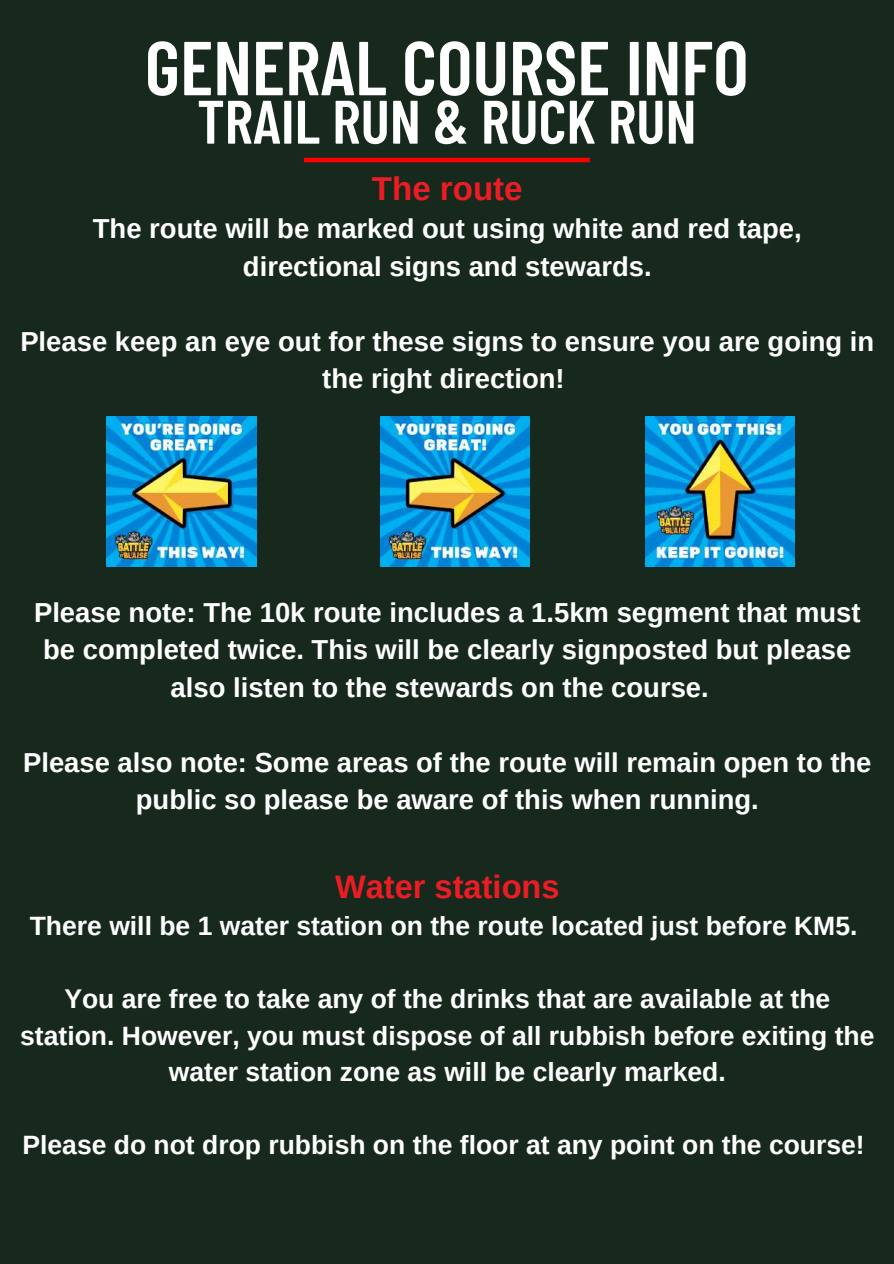
<style>
.page{position:relative;width:894px;height:1264px;background:#fff}
.page>*{position:absolute;margin:0;border:0;box-sizing:border-box;transform-origin:0 0}
.t1{font:600 76.2px "Barlow Condensed";color:#fff}
.t2{font:600 61.2px "Barlow Condensed";color:#fff}
.t3{font:700 33px "Arimo";color:#ed1c24}
.t4{font:700 32.55px "Arimo";color:#ed1c24}
.t5{font:700 27.45px/37.5px "Arimo";color:#fff;text-align:center}
.t6{font:700 26.55px/36.5px "Arimo";color:#fff;text-align:center}
</style>
<div class="page">
<div style="left:0;top:0;width:893px;height:1263px;background:#16291c"></div>
<hr style="left:304px;top:158px;width:285px;height:4px;background:#f00">
<img style="left:645px;top:416px;width:149px;height:150px">
<img style="left:380px;top:416px;width:149px;height:150px">
<img style="left:107px;top:416px;width:149px;height:150px">
<h1 class="t1" style="left:145px;top:19px;width:605px">GENERAL COURSE INFO</h1>
<h2 class="t2" style="left:197px;top:82px;width:501px">TRAIL RUN &amp; RUCK RUN</h2>
<p class="t3" style="left:372px;top:170px;width:152px">The route</p>
<p class="t5" style="left:93px;top:210px;width:710px">The route will be marked out using white and red tape, directional signs and stewards.</p>
<p class="t5" style="left:20px;top:322px;width:855px">Please keep an eye out for these signs to ensure you are going in the right direction!</p>
<p class="t5" style="left:34px;top:593px;width:827px">Please note: The 10k route includes a 1.5km segment that must be completed twice. This will be clearly signposted but please also listen to the stewards on the course.</p>
<p class="t5" style="left:23px;top:743px;width:849px">Please also note: Some areas of the route will remain open to the public so please be aware of this when running.</p>
<p class="t4" style="left:335px;top:868px;width:226px">Water stations</p>
<p class="t6" style="left:30px;top:907px;width:828px">There will be 1 water station on the route located just before KM5.</p>
<p class="t6" style="left:20px;top:980px;width:855px">You are free to take any of the drinks that are available at the station. However, you must dispose of all rubbish before exiting the water station zone as will be clearly marked.</p>
<p class="t6" style="left:22px;top:1126px;width:843px">Please do not drop rubbish on the floor at any point on the course!</p>
</div>
